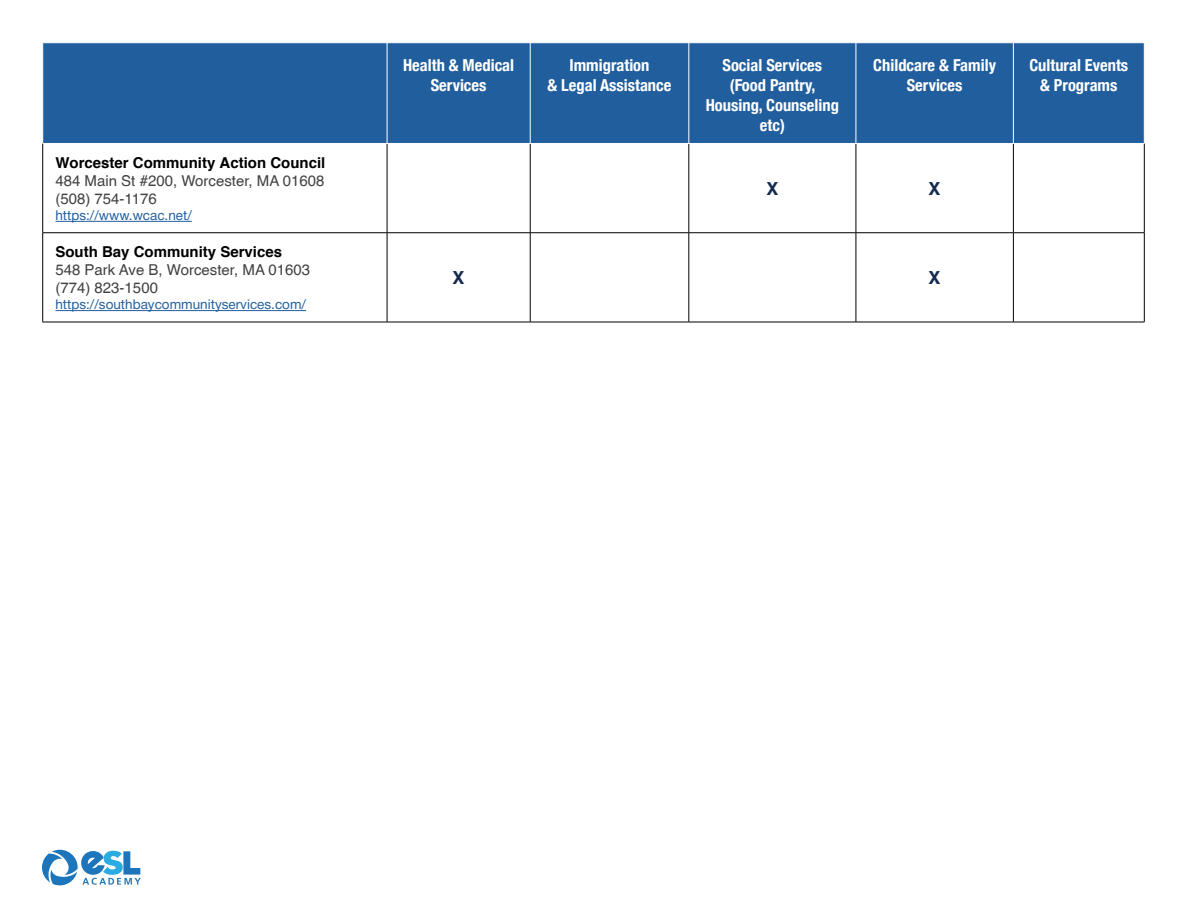
<style>
.page{position:relative;width:1188px;height:918px;background:#fff}
.page>*{position:absolute;margin:0;border:0;box-sizing:border-box;transform-origin:0 0}
.t1{font:700 18px "Helvetica";color:#142a4f}
.t2{font:700 condensed 16.5px/19.8px "Helvetica Neue";color:#fff;text-align:center}
.t3{font:15px/18px "Helvetica";color:#414042;text-align:justify}
.t4{font:13.5px "Helvetica Neue Cyr";color:#215e9e}
.s1{font-weight:700;color:#000}
</style>
<div class="page">
<svg style="left:42px;top:850px;width:99px;height:36px"></svg>
<div style="left:43px;top:43px;width:1101px;height:100px;background:#215e9e"></div>
<hr style="left:387px;top:144px;width:1px;height:89px;background:#000">
<hr style="left:530px;top:144px;width:1px;height:89px;background:#000">
<hr style="left:689px;top:144px;width:1px;height:89px;background:#000">
<hr style="left:856px;top:144px;width:1px;height:89px;background:#000">
<hr style="left:1013px;top:144px;width:1px;height:89px;background:#000">
<hr style="left:387px;top:233px;width:1px;height:89px;background:#000">
<hr style="left:530px;top:233px;width:1px;height:89px;background:#000">
<hr style="left:689px;top:233px;width:1px;height:89px;background:#000">
<hr style="left:856px;top:233px;width:1px;height:89px;background:#000">
<hr style="left:1013px;top:233px;width:1px;height:89px;background:#000">
<hr style="left:43px;top:322px;width:344px;height:1px;background:#000">
<hr style="left:387px;top:322px;width:143px;height:1px;background:#000">
<hr style="left:530px;top:322px;width:159px;height:1px;background:#000">
<hr style="left:689px;top:322px;width:167px;height:1px;background:#000">
<hr style="left:856px;top:322px;width:157px;height:1px;background:#000">
<hr style="left:1013px;top:322px;width:131px;height:1px;background:#000">
<hr style="left:387px;top:43px;width:1px;height:100px;background:#fff">
<hr style="left:530px;top:43px;width:1px;height:100px;background:#fff">
<hr style="left:689px;top:43px;width:1px;height:100px;background:#fff">
<hr style="left:856px;top:43px;width:1px;height:100px;background:#fff">
<hr style="left:1013px;top:43px;width:1px;height:100px;background:#fff">
<hr style="left:42px;top:144px;width:1px;height:89px;background:#000">
<hr style="left:1144px;top:144px;width:1px;height:89px;background:#000">
<hr style="left:43px;top:232px;width:344px;height:1px;background:#000">
<hr style="left:42px;top:233px;width:1px;height:89px;background:#000">
<hr style="left:387px;top:232px;width:143px;height:1px;background:#000">
<hr style="left:530px;top:232px;width:159px;height:1px;background:#000">
<hr style="left:689px;top:232px;width:167px;height:1px;background:#000">
<hr style="left:856px;top:232px;width:157px;height:1px;background:#000">
<hr style="left:1013px;top:232px;width:131px;height:1px;background:#000">
<hr style="left:1144px;top:233px;width:1px;height:89px;background:#000">
<hr style="left:55px;top:221px;width:137px;height:1px;background:#215e9e">
<hr style="left:55px;top:310px;width:251px;height:1px;background:#215e9e">
<p class="t3" style="left:55px;top:153px;width:272px"><span class="s1">Worcester Community Action Council </span>484 Main St #200, Worcester, MA 01608 (508) 754-1176</p>
<p class="t4" style="left:55px;top:208px;width:138px">https://www.wcac.net/</p>
<p class="t3" style="left:55px;top:242px;width:256px;text-align:left"><span class="s1">South Bay Community Services<br></span>548 Park Ave B, Worcester, MA 01603 (774) 823-1500</p>
<p class="t4" style="left:55px;top:297px;width:252px">https://southbaycommunityservices.com/</p>
<p class="t2" style="left:403px;top:55px;width:113px">Health &amp; Medical<br>Services</p>
<p class="t2" style="left:548px;top:55px;width:125px">Immigration<br>&amp; Legal Assistance</p>
<p class="t2" style="left:722px;top:55px;width:101px">Social Services</p>
<p class="t2" style="left:706px;top:75px;width:135px">(Food Pantry,<br>Housing, Counseling etc)</p>
<p class="t2" style="left:873px;top:55px;width:124px">Childcare &amp; Family</p>
<p class="t2" style="left:907px;top:75px;width:57px">Services</p>
<p class="t1" style="left:766px;top:177px;width:14px">X</p>
<p class="t1" style="left:929px;top:177px;width:14px">X</p>
<p class="t1" style="left:453px;top:267px;width:14px">X</p>
<p class="t1" style="left:929px;top:267px;width:14px">X</p>
<p class="t2" style="left:1029px;top:55px;width:100px">Cultural Events &amp; Programs</p>
</div>
